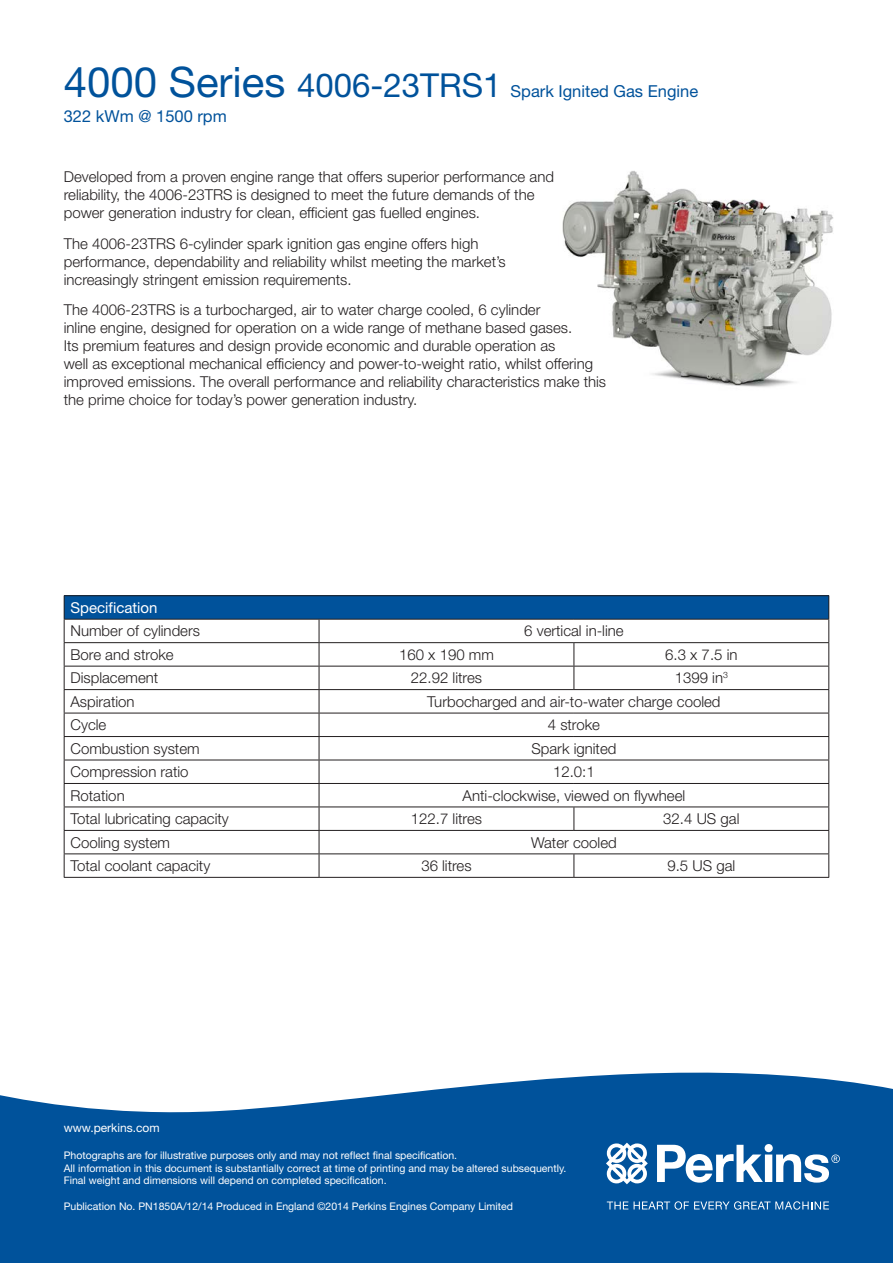
<style>
.page{position:relative;width:893px;height:1263px;background:#fff}
.page>*{position:absolute;margin:0;border:0;box-sizing:border-box;transform-origin:0 0}
.t1{font:16.5px/24.8px "Helvetica Neue";color:#00529b}
.Overview_Text{font:300 15px/18px "Helvetica Neue";color:#231f20}
.Table_-_Text_Centred{font:300 15px "Helvetica Neue";color:#231f20}
.Table_-_Text_Left__1{font:300 15px "Helvetica Neue";color:#231f20}
.Table_-_Headings_Lef{font:15px "Helvetica Neue";color:#fff}
.t2{font:12px "Helvetica Neue";color:#fff}
.t3{font:10.5px/12.6px "Helvetica Neue";color:#fff}
.s1{font-size:42px}
.s2{font-size:33px}
</style>
<div class="page">
<svg style="left:0;top:1072px;width:893px;height:191px;background:#1b64a5"></svg>
<svg style="left:607px;top:1201px;width:21px;height:8px"></svg>
<svg style="left:634px;top:1201px;width:195px;height:9px;background:#4480b5"></svg>
<svg style="left:606px;top:1143px;width:42px;height:41px"></svg>
<svg style="left:657px;top:1144px;width:183px;height:38px"></svg>
<img style="left:562px;top:171px;width:271px;height:216px">
<div style="left:64px;top:596px;width:765px;height:23px;background:#00529b"></div>
<svg style="left:65px;top:620px;width:763px;height:257px"></svg>
<hr style="left:319px;top:642px;width:255px;height:1px;background:#231f20">
<hr style="left:574px;top:642px;width:255px;height:1px;background:#231f20">
<hr style="left:319px;top:666px;width:255px;height:1px;background:#231f20">
<hr style="left:574px;top:666px;width:255px;height:1px;background:#231f20">
<svg style="left:574px;top:643px;width:1px;height:46px"></svg>
<hr style="left:64px;top:689px;width:255px;height:1px;background:#231f20">
<hr style="left:319px;top:689px;width:255px;height:1px;background:#231f20">
<hr style="left:574px;top:689px;width:255px;height:1px;background:#231f20">
<hr style="left:64px;top:713px;width:255px;height:1px;background:#231f20">
<hr style="left:319px;top:713px;width:255px;height:1px;background:#231f20">
<hr style="left:574px;top:713px;width:255px;height:1px;background:#231f20">
<hr style="left:64px;top:736px;width:255px;height:1px;background:#231f20">
<hr style="left:319px;top:736px;width:255px;height:1px;background:#231f20">
<hr style="left:574px;top:736px;width:255px;height:1px;background:#231f20">
<hr style="left:64px;top:760px;width:255px;height:1px;background:#231f20">
<hr style="left:319px;top:760px;width:255px;height:1px;background:#231f20">
<hr style="left:574px;top:760px;width:255px;height:1px;background:#231f20">
<hr style="left:64px;top:783px;width:255px;height:1px;background:#231f20">
<hr style="left:319px;top:783px;width:255px;height:1px;background:#231f20">
<hr style="left:574px;top:783px;width:255px;height:1px;background:#231f20">
<hr style="left:64px;top:806px;width:255px;height:1px;background:#231f20">
<hr style="left:319px;top:806px;width:255px;height:1px;background:#231f20">
<hr style="left:574px;top:806px;width:255px;height:1px;background:#231f20">
<svg style="left:574px;top:807px;width:1px;height:23px"></svg>
<hr style="left:64px;top:830px;width:255px;height:1px;background:#231f20">
<hr style="left:319px;top:830px;width:255px;height:1px;background:#231f20">
<hr style="left:574px;top:830px;width:255px;height:1px;background:#231f20">
<svg style="left:574px;top:854px;width:1px;height:23px"></svg>
<hr style="left:64px;top:642px;width:255px;height:1px;background:#231f20">
<hr style="left:64px;top:666px;width:255px;height:1px;background:#231f20">
<hr style="left:319px;top:853px;width:255px;height:1px;background:#231f20">
<hr style="left:574px;top:853px;width:255px;height:1px;background:#231f20">
<hr style="left:64px;top:853px;width:255px;height:1px;background:#231f20">
<hr style="left:64px;top:877px;width:255px;height:1px;background:#231f20">
<hr style="left:64px;top:595px;width:255px;height:1px;background:#231f20">
<svg style="left:64px;top:596px;width:1px;height:281px"></svg>
<hr style="left:319px;top:595px;width:255px;height:1px;background:#231f20">
<hr style="left:574px;top:595px;width:255px;height:1px;background:#231f20">
<hr style="left:64px;top:619px;width:255px;height:1px;background:#231f20">
<hr style="left:319px;top:619px;width:255px;height:1px;background:#231f20">
<hr style="left:574px;top:619px;width:255px;height:1px;background:#231f20">
<svg style="left:319px;top:619px;width:1px;height:258px"></svg>
<svg style="left:828px;top:596px;width:1px;height:281px"></svg>
<hr style="left:319px;top:877px;width:255px;height:1px;background:#231f20">
<hr style="left:574px;top:877px;width:255px;height:1px;background:#231f20">
<p class="t1" style="left:64px;top:78px;width:636px"><span class="s1">4000 Series</span> <span class="s2">4006-23TRS1</span> Spark Ignited Gas Engine<br>322 kWm @ 1500 rpm</p>
<p class="Overview_Text" style="left:64px;top:167px;width:492px">Developed from a proven engine range that offers superior performance and reliability, the 4006-23TRS is designed to meet the future demands of the power generation industry for clean, efficient gas fuelled engines.</p>
<p class="Overview_Text" style="left:64px;top:234px;width:444px">The 4006-23TRS 6-cylinder spark ignition gas engine offers high performance, dependability and reliability whilst meeting the market’s increasingly stringent emission requirements.</p>
<p class="Overview_Text" style="left:64px;top:301px;width:544px">The 4006-23TRS is a turbocharged, air to water charge cooled, 6 cylinder<br>inline engine, designed for operation on a wide range of methane based gases.<br>Its premium features and design provide economic and durable operation as<br>well as exceptional mechanical efficiency and power-to-weight ratio, whilst offering improved emissions. The overall performance and reliability characteristics make this the prime choice for today’s power generation industry.</p>
<p class="Table_-_Headings_Lef" style="left:71px;top:598px;width:88px">Specification</p>
<p class="Table_-_Text_Left__1" style="left:71px;top:622px;width:131px">Number of cylinders</p>
<p class="Table_-_Text_Centred" style="left:524px;top:622px;width:101px">6 vertical in-line</p>
<p class="Table_-_Text_Left__1" style="left:71px;top:645px;width:105px">Bore and stroke</p>
<p class="Table_-_Text_Centred" style="left:399px;top:645px;width:96px">160 x 190 mm</p>
<p class="Table_-_Text_Centred" style="left:665px;top:645px;width:74px">6.3 x 7.5 in</p>
<p class="Table_-_Text_Left__1" style="left:71px;top:669px;width:89px">Displacement</p>
<p class="Table_-_Text_Centred" style="left:411px;top:669px;width:73px">22.92 litres</p>
<p class="Table_-_Text_Centred" style="left:675px;top:669px;width:55px">1399 in<sup>3</sup></p>
<p class="Table_-_Text_Left__1" style="left:71px;top:692px;width:66px">Aspiration</p>
<p class="Table_-_Text_Centred" style="left:427px;top:692px;width:295px">Turbocharged and air‑to-water charge cooled</p>
<p class="Table_-_Text_Left__1" style="left:71px;top:716px;width:37px">Cycle</p>
<p class="Table_-_Text_Centred" style="left:548px;top:716px;width:54px">4 stroke</p>
<p class="Table_-_Text_Left__1" style="left:71px;top:739px;width:131px">Combustion system</p>
<p class="Table_-_Text_Centred" style="left:531px;top:739px;width:87px">Spark ignited</p>
<p class="Table_-_Text_Left__1" style="left:71px;top:762px;width:120px">Compression ratio</p>
<p class="Table_-_Text_Centred" style="left:553px;top:762px;width:43px">12.0:1</p>
<p class="Table_-_Text_Left__1" style="left:71px;top:786px;width:56px">Rotation</p>
<p class="Table_-_Text_Centred" style="left:463px;top:786px;width:224px">Anti-clockwise, viewed on flywheel</p>
<p class="Table_-_Text_Left__1" style="left:71px;top:809px;width:160px">Total lubricating capacity</p>
<p class="Table_-_Text_Centred" style="left:411px;top:809px;width:73px">122.7 litres</p>
<p class="Table_-_Text_Centred" style="left:663px;top:809px;width:78px">32.4 US gal</p>
<p class="Table_-_Text_Left__1" style="left:71px;top:833px;width:101px">Cooling system</p>
<p class="Table_-_Text_Centred" style="left:531px;top:833px;width:87px">Water cooled</p>
<p class="Table_-_Text_Left__1" style="left:71px;top:856px;width:141px">Total coolant capacity</p>
<p class="Table_-_Text_Centred" style="left:421px;top:856px;width:52px">36 litres</p>
<p class="Table_-_Text_Centred" style="left:667px;top:856px;width:69px">9.5 US gal</p>
<p class="t2" style="left:64px;top:1121px;width:97px">www.perkins.com</p>
<p class="t3" style="left:64px;top:1149px;width:504px">Photographs are for illustrative purposes only and may not reflect final specification.<br>All information in this document is substantially correct at time of printing and may be altered subsequently.<br>Final weight and dimensions will depend on completed specification.</p>
<p class="t3" style="left:64px;top:1199px;width:451px">Publication No. PN1850A/12/14 Produced in England ©2014 Perkins Engines Company Limited</p>
</div>
